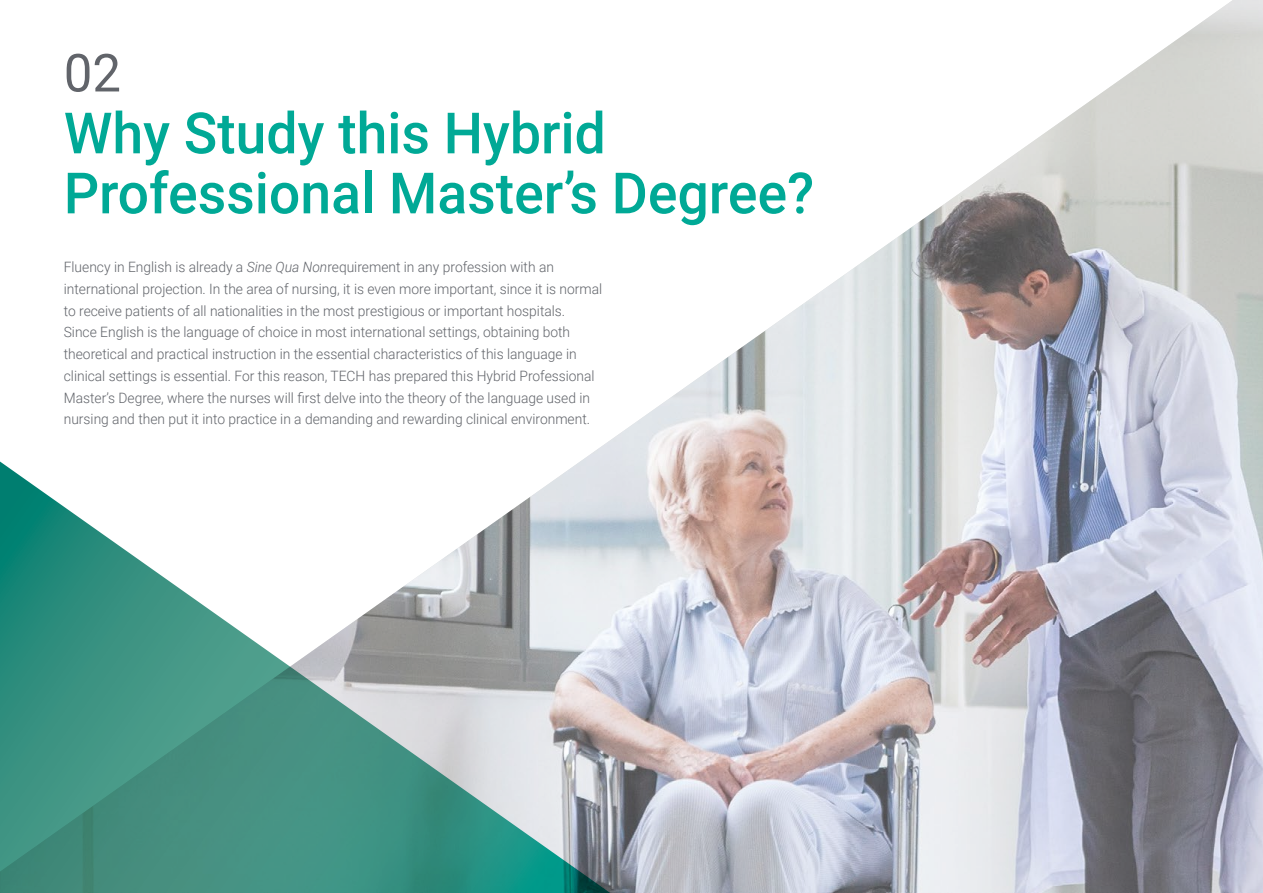
<style>
.page{position:relative;width:1263px;height:893px;background:#fff}
.page>*{position:absolute;margin:0;border:0;box-sizing:border-box;transform-origin:0 0}
.t1{font:500 57px/60px "Roboto";color:#00a996}
.t2{font:52.5px "Roboto";color:#61646a}
.t3{font:300 14.25px/21.8px "Roboto";color:#61646a}
.s1{font-style:italic}
</style>
<div class="page">
<img style="left:602px;top:0;width:661px;height:893px">
<svg style="left:0;top:446px;width:640px;height:447px"></svg>
<h2 class="t2" style="left:64px;top:36px;width:59px">02</h2>
<h1 class="t1" style="left:64px;top:101px;width:752px">Why Study this Hybrid<br>Professional Master’s Degree?</h1>
<p class="t3" style="left:64px;top:256px;width:540px">Fluency in English is already a <span class="s1">Sine Qua Non</span>requirement in any profession with an international projection. In the area of nursing, it is even more important, since it is normal to receive patients of all nationalities in the most prestigious or important hospitals.<br>Since English is the language of choice in most international settings, obtaining both theoretical and practical instruction in the essential characteristics of this language in clinical settings is essential. For this reason, TECH has prepared this Hybrid Professional Master’s Degree, where the nurses will first delve into the theory of the language used in nursing and then put it into practice in a demanding and rewarding clinical environment.</p>
</div>
